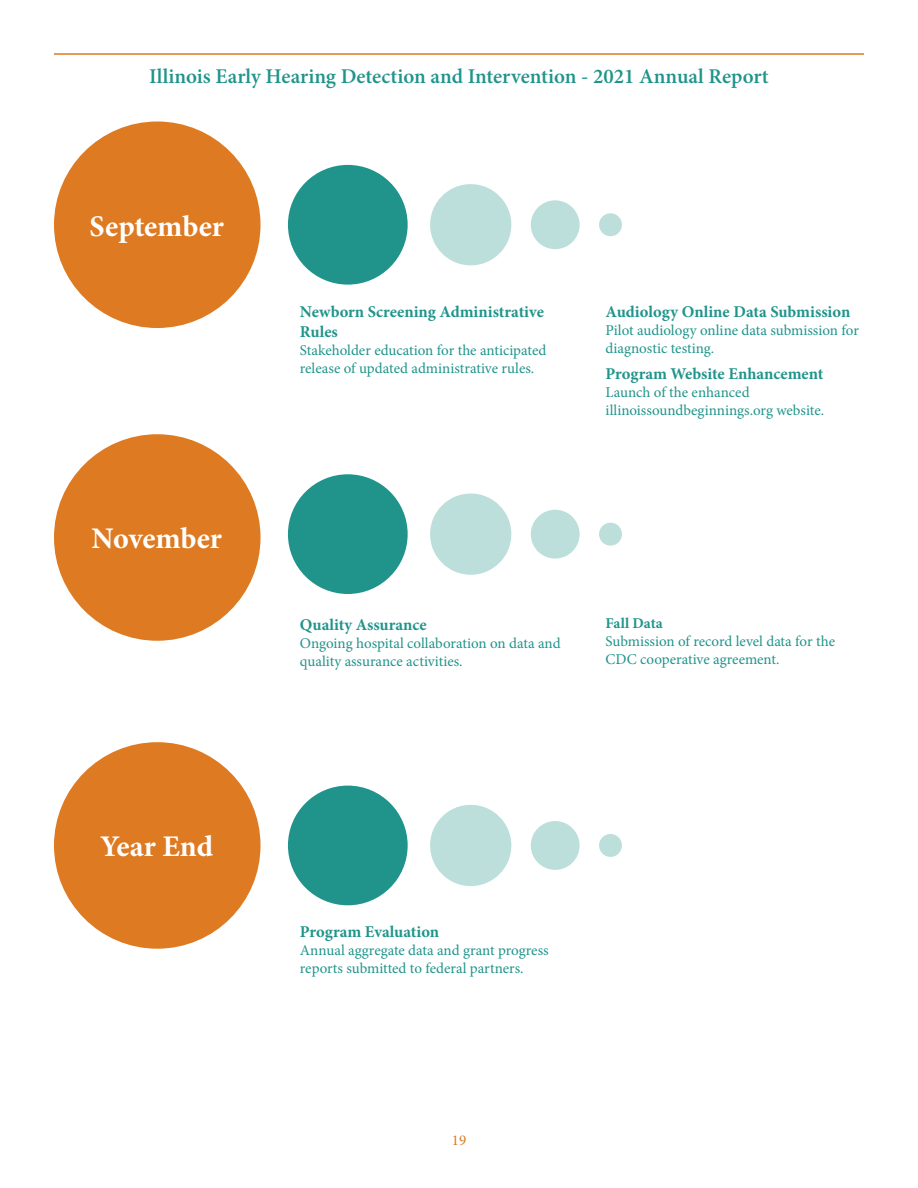
<style>
.page{position:relative;width:918px;height:1188px;background:#fff}
.page>*{position:absolute;margin:0;border:0;box-sizing:border-box;transform-origin:0 0}
.t1{font:700 30px "Minion Pro";letter-spacing:-.005em;color:#fff}
.t2{font:600 21px "Minion Pro";color:#20948b}
.t3{font:700 16.5px/19.8px "Minion Pro";color:#20948b}
.t4{font:15px/18px "Minion Pro";color:#20948b}
.t5{font:700 15px "Minion Pro";color:#20948b}
.t6{font:15px "Minion Pro";color:#de7a22}
</style>
<div class="page">
<hr style="left:54px;top:53px;width:810px;height:2px;background:#de7a22">
<div style="left:54px;top:121px;width:207px;height:207px;background:#de7a22;border-radius:50%"></div>
<div style="left:54px;top:434px;width:207px;height:207px;background:#de7a22;border-radius:50%"></div>
<div style="left:54px;top:742px;width:207px;height:207px;background:#de7a22;border-radius:50%"></div>
<div style="left:430px;top:805px;width:81px;height:81px;background:#bcdfdc;border-radius:50%"></div>
<div style="left:531px;top:821px;width:49px;height:49px;background:#bcdfdc;border-radius:50%"></div>
<div style="left:599px;top:834px;width:23px;height:23px;background:#bcdfdc;border-radius:50%"></div>
<div style="left:288px;top:786px;width:120px;height:119px;background:#20948b;border-radius:50%"></div>
<div style="left:430px;top:494px;width:81px;height:81px;background:#bcdfdc;border-radius:50%"></div>
<div style="left:531px;top:510px;width:49px;height:49px;background:#bcdfdc;border-radius:50%"></div>
<div style="left:599px;top:523px;width:23px;height:23px;background:#bcdfdc;border-radius:50%"></div>
<div style="left:288px;top:474px;width:120px;height:120px;background:#20948b;border-radius:50%"></div>
<div style="left:430px;top:184px;width:81px;height:81px;background:#bcdfdc;border-radius:50%"></div>
<div style="left:531px;top:200px;width:49px;height:49px;background:#bcdfdc;border-radius:50%"></div>
<div style="left:599px;top:213px;width:23px;height:23px;background:#bcdfdc;border-radius:50%"></div>
<div style="left:288px;top:165px;width:120px;height:120px;background:#20948b;border-radius:50%"></div>
<h2 class="t2" style="left:149px;top:62px;width:621px">Illinois Early Hearing Detection and Intervention - 2021 Annual Report</h2>
<p class="t1" style="left:90px;top:205px;width:136px">September</p>
<p class="t1" style="left:91px;top:518px;width:132px">November</p>
<p class="t1" style="left:100px;top:826px;width:115px">Year End</p>
<p class="t3" style="left:300px;top:301px;width:245px">Newborn Screening Administrative<br>Rules</p>
<p class="t4" style="left:300px;top:341px;width:248px">Stakeholder education for the anticipated release of updated administrative rules.</p>
<p class="t3" style="left:606px;top:301px;width:246px">Audiology Online Data Submission</p>
<p class="t4" style="left:606px;top:321px;width:255px">Pilot audiology online data submission for diagnostic testing.</p>
<p class="t3" style="left:606px;top:364px;width:219px">Program Website Enhancement</p>
<p class="t4" style="left:606px;top:384px;width:220px">Launch of the enhanced illinoissoundbeginnings.org website.</p>
<p class="t3" style="left:300px;top:614px;width:128px">Quality Assurance</p>
<p class="t4" style="left:300px;top:634px;width:262px">Ongoing hospital collaboration on data and quality assurance activities.</p>
<p class="t5" style="left:606px;top:613px;width:59px">Fall Data</p>
<p class="t4" style="left:606px;top:633px;width:231px">Submission of record level data for the<br>CDC cooperative agreement.</p>
<p class="t3" style="left:300px;top:922px;width:141px">Program Evaluation</p>
<p class="t4" style="left:300px;top:942px;width:250px">Annual aggregate data and grant progress reports submitted to federal partners.</p>
<p class="t6" style="left:452px;top:1130px;width:16px">19</p>
</div>
